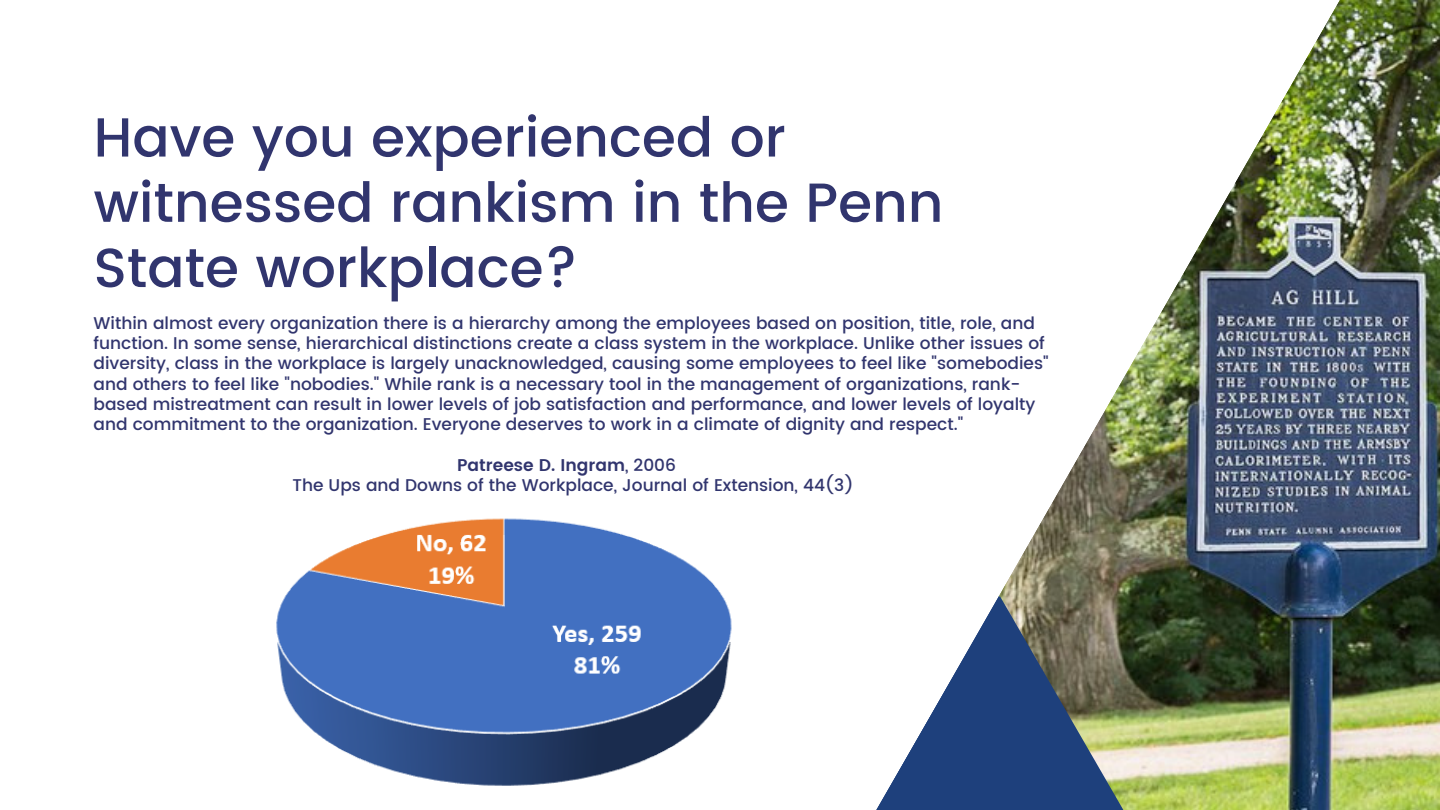
<style>
.page{position:relative;width:1440px;height:810px;background:#fff}
.page>*{position:absolute;margin:0;border:0;box-sizing:border-box;transform-origin:0 0}
.t1{font:500 55px/65.2px "Poppins";color:#31356e}
.t2{font:500 17px/20.2px "Poppins";color:#31356e}
.t3{font:600 17px "Poppins";color:#31356e}
.s1{font-weight:500}
</style>
<div class="page">
<img style="left:1392px;top:0;width:48px;height:810px">
<img style="left:999px;top:0;width:393px;height:810px">
<svg style="left:876px;top:596px;width:247px;height:214px"></svg>
<img style="left:276px;top:518px;width:456px;height:268px">
<p class="t1" style="left:94px;top:105px;width:851px">Have you experienced or witnessed rankism in the Penn<br>State workplace?</p>
<p class="t2" style="left:94px;top:313px;width:956px">Within almost every organization there is a hierarchy among the employees based on position, title, role, and function. In some sense, hierarchical distinctions create a class system in the workplace. Unlike other issues of diversity, class in the workplace is largely unacknowledged, causing some employees to feel like "somebodies" and others to feel like "nobodies." While rank is a necessary tool in the management of organizations, rank&shy;based mistreatment can result in lower levels of job satisfaction and performance, and lower levels of loyalty and commitment to the organization. Everyone deserves to work in a climate of dignity and respect."</p>
<p class="t3" style="left:457px;top:455px;width:220px">Patreese D. Ingram<span class="s1">, 2006</span></p>
<p class="t2" style="left:292px;top:475px;width:563px">The Ups and Downs of the Workplace, Journal of Extension, 44(3)</p>
</div>
